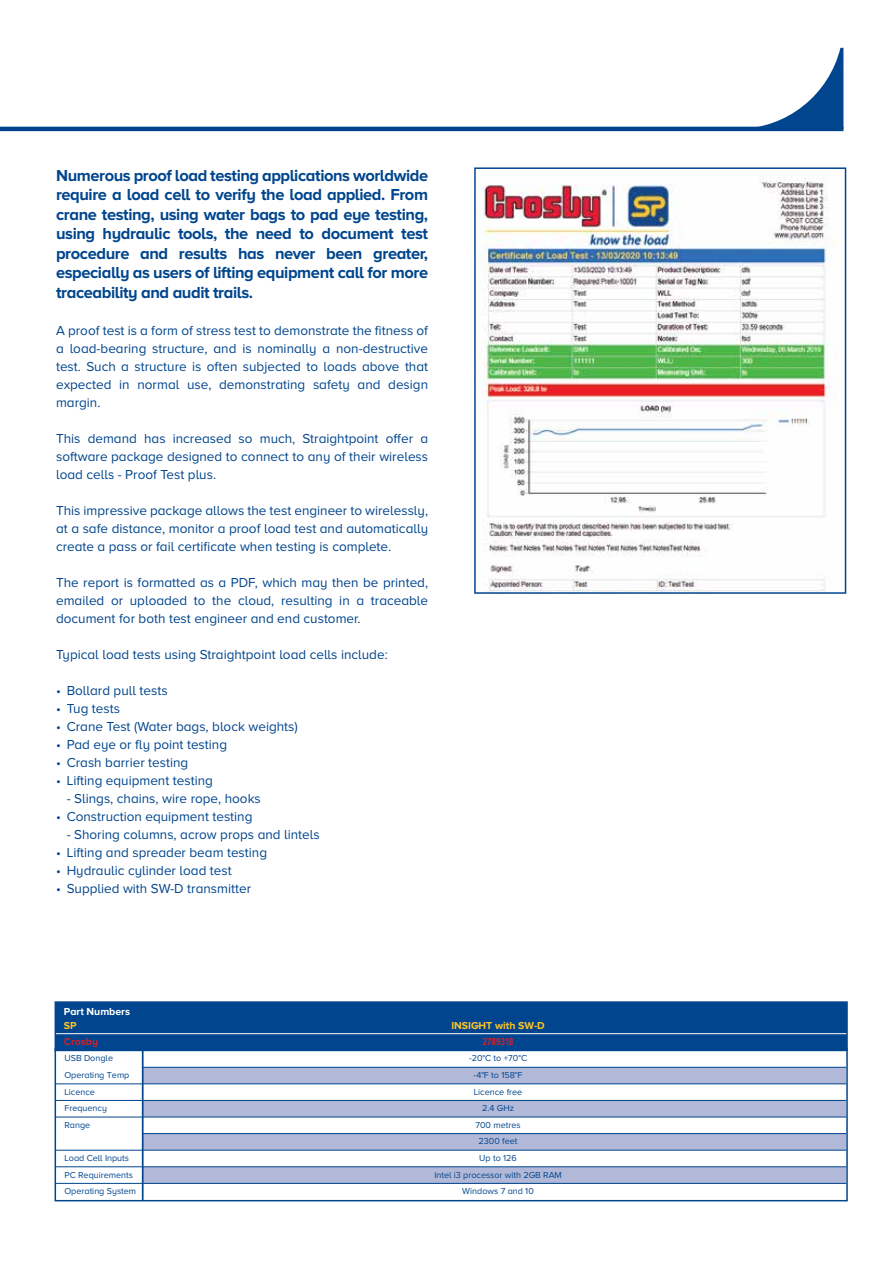
<style>
.page{position:relative;width:893px;height:1263px;background:#fff}
.page>*{position:absolute;margin:0;border:0;box-sizing:border-box;transform-origin:0 0}
.t1{font:700 16.5px/19.5px "Proxima Nova A";letter-spacing:-.025em;color:#00458d;text-align:justify}
.t2{font:13.5px/18px "Proxima Nova A";color:#00458d;text-align:justify}
.t3{font:700 10.5px "Proxima Nova A";color:#ffc425}
.t4{font:700 10.5px "Proxima Nova A";color:#fff}
.t5{font:700 10.5px "Proxima Nova A Ex Cn";color:#d0202e}
.t6{font:700 10.5px "Proxima Nova A";color:#d0202e}
.t7{font:9px/16.6px "Proxima Nova A";color:#00458d}
</style>
<div class="page">
<svg style="left:737px;top:48px;width:106px;height:79px"></svg>
<hr style="left:0;top:127px;width:843px;height:4px;background:#00458d">
<div style="left:55px;top:1001px;width:793px;height:47px;background:#00458d"></div>
<hr style="left:56px;top:1033px;width:790px;height:1px;background:#fff">
<svg style="left:55px;top:1048px;width:793px;height:153px"></svg>
<svg style="left:474px;top:167px;width:372px;height:427px"></svg>
<p class="t1" style="left:56px;top:165px;width:374px">Numerous proof load testing applications worldwide require a load cell to verify the load applied. From crane testing, using water bags to pad eye testing, using hydraulic tools, the need to document test procedure and results has never been greater, especially as users of lifting equipment call for more traceability and audit trails.</p>
<p class="t2" style="left:56px;top:322px;width:374px">A proof test is a form of stress test to demonstrate the fitness of a load-bearing structure, and is nominally a non-destructive test. Such a structure is often subjected to loads above that expected in normal use, demonstrating safety and design margin.</p>
<p class="t2" style="left:56px;top:430px;width:374px">This demand has increased so much, Straightpoint offer a software package designed to connect to any of their wireless load cells - Proof Test plus.</p>
<p class="t2" style="left:56px;top:502px;width:374px">This impressive package allows the test engineer to wirelessly, at a safe distance, monitor a proof load test and automatically create a pass or fail certificate when testing is complete.</p>
<p class="t2" style="left:56px;top:574px;width:374px">The report is formatted as a PDF, which may then be printed, emailed or uploaded to the cloud, resulting in a traceable document for both test engineer and end customer.</p>
<p class="t2" style="left:56px;top:646px;width:333px">Typical load tests using Straightpoint load cells include:</p>
<p class="t2" style="left:56px;top:682px;width:113px">• Bollard pull tests</p>
<p class="t2" style="left:56px;top:700px;width:65px">• Tug tests</p>
<p class="t2" style="left:56px;top:718px;width:243px">• Crane Test (Water bags, block weights)</p>
<p class="t2" style="left:56px;top:736px;width:173px">• Pad eye or fly point testing</p>
<p class="t2" style="left:56px;top:754px;width:134px">• Crash barrier testing</p>
<p class="t2" style="left:56px;top:772px;width:158px">• Lifting equipment testing</p>
<p class="t2" style="left:67px;top:790px;width:196px">- Slings, chains, wire rope, hooks</p>
<p class="t2" style="left:56px;top:808px;width:198px">• Construction equipment testing</p>
<p class="t2" style="left:67px;top:826px;width:255px">- Shoring columns, acrow props and lintels</p>
<p class="t2" style="left:56px;top:844px;width:213px">• Lifting and spreader beam testing</p>
<p class="t2" style="left:56px;top:862px;width:177px">• Hydraulic cylinder load test</p>
<p class="t2" style="left:56px;top:880px;width:197px">• Supplied with SW-D transmitter</p>
<p class="t4" style="left:64px;top:1006px;width:68px">Part Numbers</p>
<p class="t7" style="left:64px;top:1050px;width:67px">USB Dongle<br>Operating Temp<br>Licence<br>Frequency<br>Range</p>
<p class="t7" style="left:64px;top:1149px;width:73px">Load Cell Inputs<br>PC Requirements<br>Operating System</p>
<p class="t3" style="left:64px;top:1019px;width:14px">SP</p>
<p class="t6" style="left:64px;top:1036px;width:36px">Crosby</p>
<p class="t3" style="left:451px;top:1019px;width:95px">INSIGHT with SW-D</p>
<p class="t5" style="left:483px;top:1036px;width:32px">2789318</p>
<p class="t7" style="left:434px;top:1050px;width:129px;text-align:center">-20°C to +70°C<br>-4°F to 158°F<br>Licence free<br>2.4 GHz<br>700 metres<br>2300 feet<br>Up to 126<br>Intel i3 processor with 2GB RAM<br>Windows 7 and 10</p>
</div>
